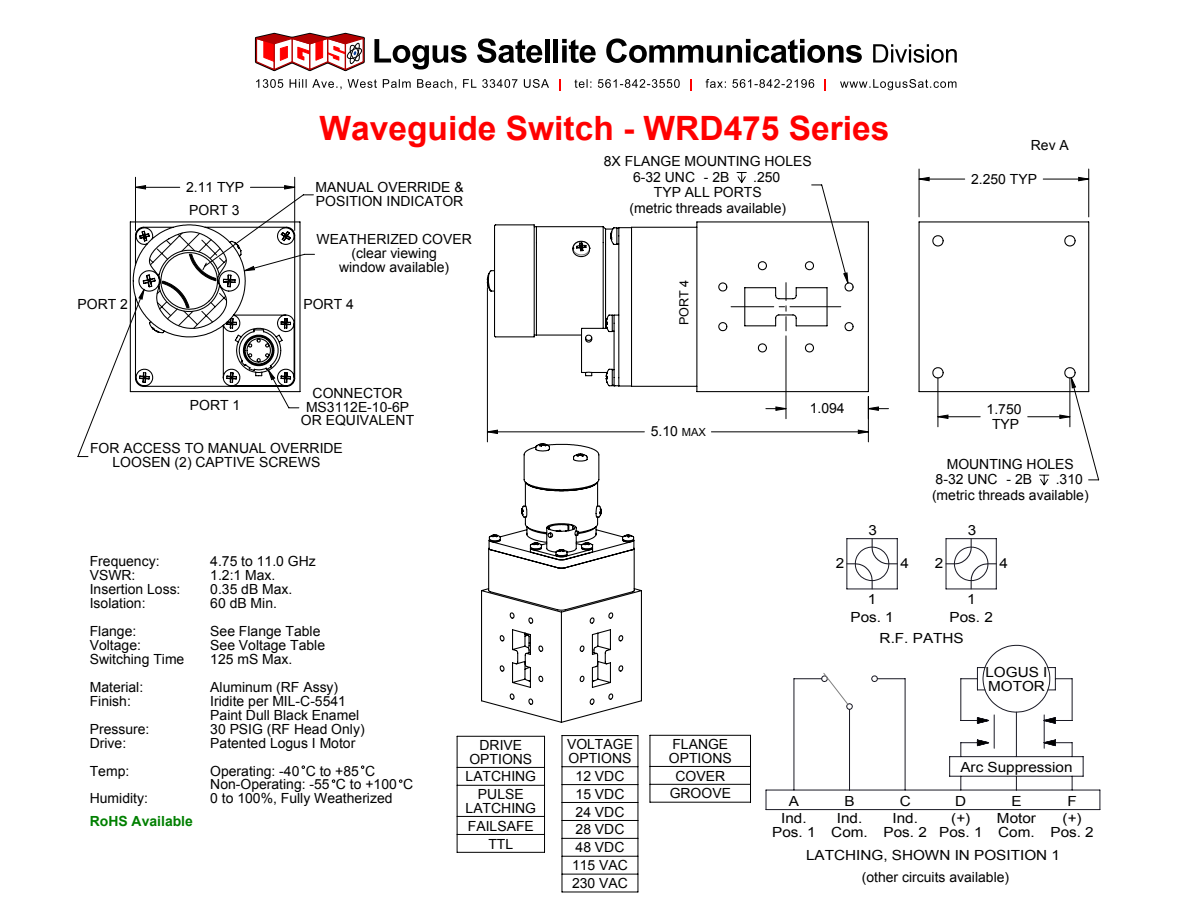
<style>
.page{position:relative;width:1188px;height:918px;background:#fff}
.page>*{position:absolute;margin:0;border:0;box-sizing:border-box;transform-origin:0 0}
.t1{font:700 33.6px "Arial";color:#f00}
.t2{font:13.95px/14px "Arial";color:#000}
.t3{font:13.95px/14px "Arial";color:#000;text-align:center;scale:1.09 1}
.t4{font:13.95px/16.2px "Arial";color:#000;text-align:center;scale:1.1 1}
.t5{font:700 13.95px "Arial";color:#008000}
.t6{font:12.6px "Arial";color:#000}
.s1{font-size:11.1px}
</style>
<div class="page">
<svg style="left:765px;top:667px;width:336px;height:143px"></svg>
<svg style="left:821px;top:645px;width:234px;height:101px"></svg>
<svg style="left:736px;top:172px;width:11px;height:4px"></svg>
<hr style="left:946px;top:538px;width:50px;height:1px;background:#191924">
<hr style="left:946px;top:589px;width:50px;height:1px;background:#191924">
<hr style="left:846px;top:539px;width:1px;height:50px;background:#191924">
<hr style="left:847px;top:589px;width:50px;height:1px;background:#191924">
<hr style="left:847px;top:538px;width:50px;height:1px;background:#191924">
<hr style="left:996px;top:539px;width:1px;height:50px;background:#191924">
<svg style="left:847px;top:539px;width:149px;height:50px"></svg>
<svg style="left:135px;top:186px;width:743px;height:248px"></svg>
<svg style="left:1041px;top:481px;width:7px;height:5px"></svg>
<svg style="left:301px;top:765px;width:4px;height:4px"></svg>
<svg style="left:361px;top:765px;width:4px;height:4px"></svg>
<svg style="left:331px;top:779px;width:5px;height:4px"></svg>
<svg style="left:399px;top:779px;width:4px;height:4px"></svg>
<hr style="left:562px;top:736px;width:1px;height:156px;background:#000">
<hr style="left:562px;top:892px;width:76px;height:1px;background:#000">
<hr style="left:638px;top:736px;width:1px;height:156px;background:#000">
<hr style="left:562px;top:735px;width:76px;height:1px;background:#000">
<hr style="left:562px;top:766px;width:76px;height:1px;background:#000">
<hr style="left:562px;top:784px;width:76px;height:1px;background:#000">
<hr style="left:562px;top:802px;width:76px;height:1px;background:#000">
<hr style="left:562px;top:820px;width:76px;height:1px;background:#000">
<hr style="left:562px;top:838px;width:76px;height:1px;background:#000">
<hr style="left:562px;top:856px;width:76px;height:1px;background:#000">
<hr style="left:562px;top:874px;width:76px;height:1px;background:#000">
<hr style="left:650px;top:735px;width:1px;height:67px;background:#000">
<hr style="left:650px;top:802px;width:101px;height:1px;background:#000">
<hr style="left:750px;top:735px;width:1px;height:67px;background:#000">
<hr style="left:650px;top:735px;width:101px;height:1px;background:#000">
<hr style="left:650px;top:766px;width:101px;height:1px;background:#000">
<hr style="left:650px;top:784px;width:101px;height:1px;background:#000">
<hr style="left:457px;top:736px;width:1px;height:116px;background:#000">
<hr style="left:457px;top:852px;width:88px;height:1px;background:#000">
<hr style="left:544px;top:736px;width:1px;height:116px;background:#000">
<hr style="left:457px;top:736px;width:88px;height:1px;background:#000">
<hr style="left:457px;top:767px;width:88px;height:1px;background:#000">
<hr style="left:457px;top:785px;width:88px;height:1px;background:#000">
<hr style="left:457px;top:816px;width:88px;height:1px;background:#000">
<hr style="left:457px;top:834px;width:88px;height:1px;background:#000">
<svg style="left:77px;top:253px;width:238px;height:205px"></svg>
<svg style="left:918px;top:168px;width:182px;height:313px"></svg>
<svg style="left:486px;top:221px;width:383px;height:172px"></svg>
<svg style="left:129px;top:194px;width:185px;height:199px"></svg>
<svg style="left:918px;top:176px;width:172px;height:243px"></svg>
<svg style="left:481px;top:443px;width:161px;height:280px"></svg>
<div style="left:545px;top:39px;width:5px;height:24px;background:#000"></div>
<hr style="left:554px;top:39px;width:4px;height:24px;background:#000">
<svg style="left:562px;top:39px;width:34px;height:24px"></svg>
<svg style="left:606px;top:38px;width:256px;height:25px"></svg>
<svg style="left:873px;top:44px;width:84px;height:19px"></svg>
<svg style="left:254px;top:32px;width:295px;height:57px"></svg>
<svg style="left:574px;top:79px;width:17px;height:9px"></svg>
<svg style="left:598px;top:79px;width:82px;height:9px"></svg>
<svg style="left:706px;top:79px;width:20px;height:9px"></svg>
<svg style="left:732px;top:79px;width:82px;height:9px"></svg>
<svg style="left:840px;top:79px;width:116px;height:11px"></svg>
<h1 class="t1" style="left:320px;top:106px;width:571px">Waveguide Switch - WRD475 Series</h1>
<p class="t2" style="left:78px;top:298px;width:52px">PORT 2</p>
<p class="t2" style="left:186px;top:180px;width:60px">2.11 TYP</p>
<p class="t2" style="left:189px;top:204px;width:52px">PORT 3</p>
<p class="t2" style="left:190px;top:398px;width:52px">PORT 1</p>
<p class="t2" style="left:316px;top:180px;width:150px">MANUAL OVERRIDE &amp;<br>POSITION INDICATOR</p>
<p class="t2" style="left:317px;top:232px;width:157px;text-align:center">WEATHERIZED COVER (clear viewing<br>window available)</p>
<p class="t2" style="left:303px;top:298px;width:52px">PORT 4</p>
<p class="t2" style="left:301px;top:386px;width:115px;text-align:center">CONNECTOR<br>MS3112E-10-6P<br>OR EQUIVALENT</p>
<p class="t2" style="left:90px;top:442px;width:254px;text-align:center">FOR ACCESS TO MANUAL OVERRIDE<br>LOOSEN (2) CAPTIVE SCREWS</p>
<p class="t2" style="left:604px;top:155px;width:209px">8X FLANGE MOUNTING HOLES</p>
<p class="t2" style="left:633px;top:170px;width:98px">6-32 UNC - 2B</p>
<p class="t2" style="left:753px;top:170px;width:29px">.250</p>
<p class="t2" style="left:654px;top:186px;width:109px">TYP ALL PORTS</p>
<p class="t2" style="left:629px;top:201px;width:158px">(metric threads available)</p>
<p class="t6" style="left:676px;top:325px;width:47px;rotate:-90deg">PORT 4</p>
<p class="t2" style="left:651px;top:425px;width:57px">5.10 <span class="s1">MAX</span></p>
<p class="t2" style="left:810px;top:401px;width:36px">1.094</p>
<p class="t2" style="left:1031px;top:138px;width:40px">Rev A</p>
<p class="t2" style="left:971px;top:172px;width:67px">2.250 TYP</p>
<p class="t2" style="left:987px;top:401px;width:36px;line-height:15.5px;text-align:center">1.750<br>TYP</p>
<p class="t2" style="left:947px;top:457px;width:129px">MOUNTING HOLES</p>
<p class="t2" style="left:936px;top:473px;width:98px">8-32 UNC - 2B</p>
<p class="t2" style="left:1056px;top:473px;width:29px">.310</p>
<p class="t2" style="left:932px;top:488px;width:158px">(metric threads available)</p>
<p class="t2" style="left:90px;top:554px;width:92px">Frequency:<br>VSWR:<br>Insertion Loss:<br>Isolation:</p>
<p class="t2" style="left:90px;top:624px;width:96px">Flange:<br>Voltage:<br>Switching Time</p>
<p class="t2" style="left:90px;top:680px;width:55px">Material:<br>Finish:</p>
<p class="t2" style="left:90px;top:722px;width:61px">Pressure:<br>Drive:</p>
<p class="t2" style="left:90px;top:757px;width:60px;line-height:27.9px">Temp:<br>Humidity:</p>
<p class="t5" style="left:90px;top:812px;width:105px">RoHS Available</p>
<p class="t2" style="left:210px;top:554px;width:107px">4.75 to 11.0 GHz<br>1.2:1 Max.<br>0.35 dB Max.<br>60 dB Min.</p>
<p class="t2" style="left:210px;top:624px;width:116px">See Flange Table<br>See Voltage Table<br>125 mS Max.</p>
<p class="t2" style="left:210px;top:680px;width:156px">Aluminum (RF Assy)<br>Iridite per MIL-C-5541<br>Paint Dull Black Enamel<br>30 PSIG (RF Head Only)<br>Patented Logus I Motor</p>
<p class="t2" style="left:210px;top:764px;width:204px">Operating: -40 C to +85 C<br>Non-Operating: -55 C to +100 C<br>0 to 100%, Fully Weatherized</p>
<p class="t2" style="left:469px;top:738px;width:64px;text-align:center">DRIVE<br>OPTIONS</p>
<p class="t2" style="left:466px;top:768px;width:72px;line-height:17.5px;text-align:center">LATCHING<br>PULSE</p>
<p class="t2" style="left:466px;top:799px;width:72px;line-height:17.7px;text-align:center">LATCHING<br>FAILSAFE<br>TTL</p>
<p class="t2" style="left:567px;top:738px;width:67px">VOLTAGE<br>OPTIONS</p>
<p class="t2" style="left:572px;top:767px;width:57px;line-height:17.9px">12 VDC<br>15 VDC<br>24 VDC<br>28 VDC<br>48 VDC<br>115 VAC<br>230 VAC</p>
<p class="t2" style="left:669px;top:737px;width:64px">FLANGE<br>OPTIONS</p>
<p class="t2" style="left:670px;top:767px;width:63px;line-height:17.9px;text-align:center">COVER<br>GROOVE</p>
<p class="t3" style="left:869px;top:523px;width:9px">3</p>
<p class="t3" style="left:968px;top:523px;width:9px">3</p>
<p class="t3" style="left:935px;top:557px;width:9px">2</p>
<p class="t3" style="left:967px;top:593px;width:9px">1</p>
<p class="t4" style="left:880px;top:630px;width:78px">R.F. PATHS</p>
<p class="t3" style="left:836px;top:557px;width:9px">2</p>
<p class="t3" style="left:900px;top:557px;width:9px">4</p>
<p class="t3" style="left:868px;top:593px;width:9px">1</p>
<p class="t3" style="left:1000px;top:557px;width:9px">4</p>
<p class="t3" style="left:850px;top:610px;width:41px">Pos. 1</p>
<p class="t3" style="left:950px;top:610px;width:41px">Pos. 2</p>
<p class="t3" style="left:985px;top:665px;width:58px;text-align:left">LOGUS I<br>MOTOR</p>
<p class="t3" style="left:960px;top:760px;width:104px">Arc Suppression</p>
<p class="t3" style="left:900px;top:795px;width:12px">C</p>
<p class="t3" style="left:955px;top:795px;width:12px">D</p>
<p class="t3" style="left:884px;top:811px;width:41px">Ind.<br>Pos. 2</p>
<p class="t4" style="left:939px;top:811px;width:41px;line-height:14px">(+)<br>Pos. 1</p>
<p class="t3" style="left:806px;top:848px;width:234px">LATCHING, SHOWN IN POSITION 1</p>
<p class="t4" style="left:789px;top:794px;width:11px">A</p>
<p class="t4" style="left:844px;top:794px;width:11px">B</p>
<p class="t3" style="left:772px;top:811px;width:41px">Ind.<br>Pos. 1</p>
<p class="t4" style="left:997px;top:794px;width:37px">E<br>Motor</p>
<p class="t3" style="left:998px;top:825px;width:35px">Com.</p>
<p class="t4" style="left:1063px;top:794px;width:19px">F (+)</p>
<p class="t3" style="left:1050px;top:825px;width:41px">Pos. 2</p>
<p class="t3" style="left:831px;top:811px;width:35px">Ind.<br>Com.</p>
<p class="t2" style="left:862px;top:870px;width:149px">(other circuits available)</p>
</div>
